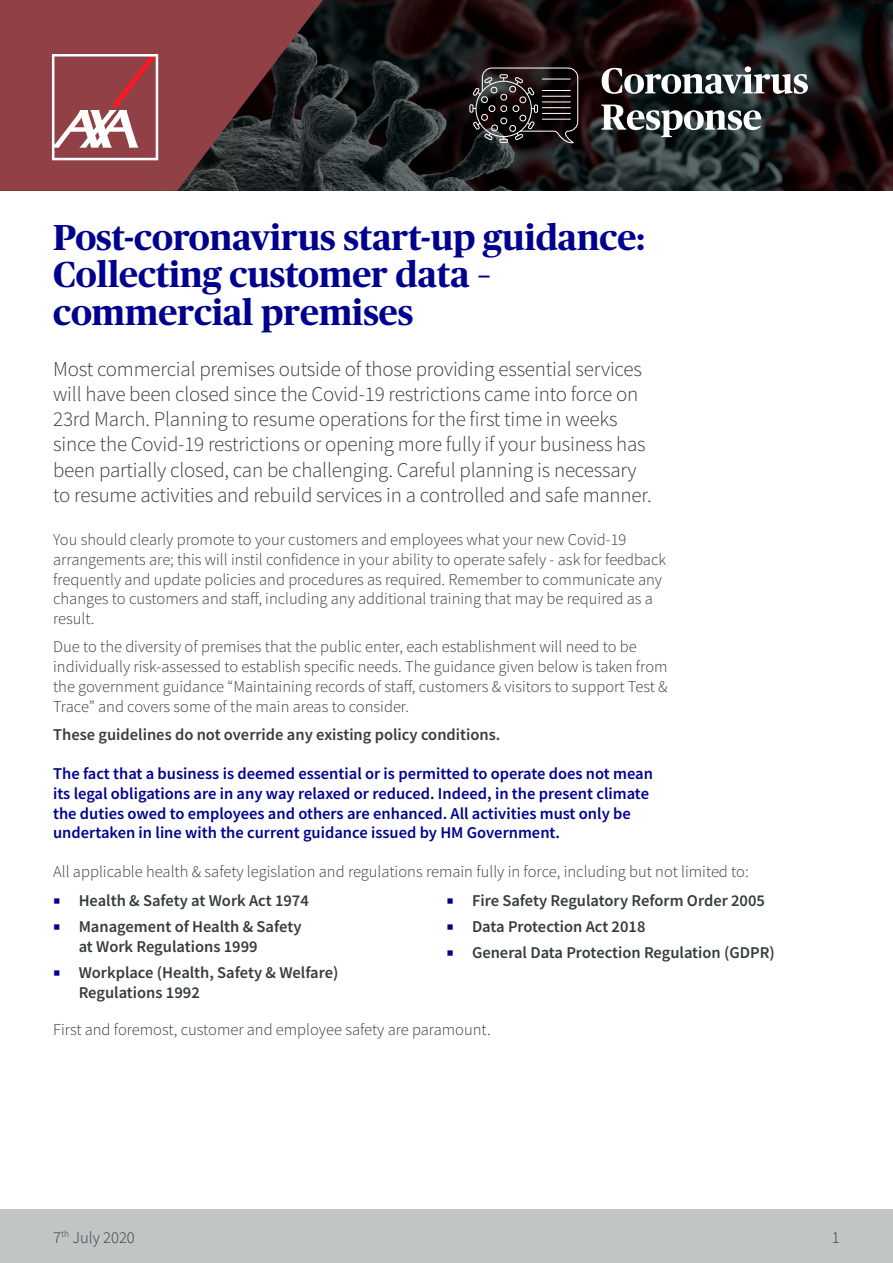
<style>
.page{position:relative;width:893px;height:1263px;background:#fff}
.page>*{position:absolute;margin:0;border:0;box-sizing:border-box;transform-origin:0 0}
.t1{font:700 36px/37.5px "Publico Headline";color:#00008f}
.t2{font:300 21px/25.2px "Source Sans Pro";letter-spacing:-.01em;color:#343c3d}
.t3{font:300 16.5px/19.8px "Source Sans Pro";color:#343c3d}
.t4{font:600 16.5px/19.8px "Source Sans Pro";color:#343c3d}
.t5{font:600 16.5px/19.8px "Source Sans Pro";color:#00008f}
.s1{color:#00008f}
</style>
<div class="page">
<div style="left:0;top:1210px;width:893px;height:53px;background:#c2c5c5"></div>
<img style="left:323px;top:0;width:570px;height:191px">
<svg style="left:0;top:0;width:323px;height:191px;background:#733a3e"></svg>
<svg style="left:52px;top:54px;width:106px;height:106px"></svg>
<svg style="left:602px;top:66px;width:206px;height:28px"></svg>
<svg style="left:601px;top:105px;width:160px;height:32px"></svg>
<svg style="left:469px;top:67px;width:110px;height:77px;background:#332d2e"></svg>
<h1 class="t1" style="left:53px;top:216px;width:593px">Post‑coronavirus start‑up guidance:<br>Collecting customer data – commercial premises</h1>
<p class="t2" style="left:53px;top:356px;width:600px">Most commercial premises outside of those providing essential services will have been closed since the Covid-19 restrictions came into force on 23rd March. Planning to resume operations for the first time in weeks since the Covid-19 restrictions or opening more fully if your business has been partially closed, can be challenging. Careful planning is necessary to resume activities and rebuild services in a controlled and safe manner.</p>
<p class="t3" style="left:53px;top:529px;width:614px">You should clearly promote to your customers and employees what your new Covid-19 arrangements are; this will instil confidence in your ability to operate safely - ask for feedback frequently and update policies and procedures as required. Remember to communicate any changes to customers and staff, including any additional training that may be required as a result.</p>
<p class="t3" style="left:53px;top:637px;width:616px">Due to the diversity of premises that the public enter, each establishment will need to be individually risk-assessed to establish specific needs. The guidance given below is taken from the government guidance “Maintaining records of staff, customers &amp; visitors to support Test &amp; Trace” and covers some of the main areas to consider.</p>
<p class="t4" style="left:53px;top:724px;width:449px">These guidelines do not override any existing policy conditions.</p>
<p class="t5" style="left:53px;top:763px;width:601px">The fact that a business is deemed essential or is permitted to operate does not mean its legal obligations are in any way relaxed or reduced. Indeed, in the present climate the duties owed to employees and others are enhanced. All activities must only be undertaken in line with the current guidance issued by HM Government.</p>
<p class="t3" style="left:53px;top:862px;width:697px">All applicable health &amp; safety legislation and regulations remain fully in force, including but not limited to:</p>
<p class="t4" style="left:53px;top:890px;width:257px"><span class="s1">○</span> Health &amp; Safety at Work Act 1974</p>
<p class="t4" style="left:79px;top:916px;width:224px;text-indent:-26px"><span class="s1">○</span> Management of Health &amp; Safety at Work Regulations 1999</p>
<p class="t4" style="left:79px;top:962px;width:261px;text-indent:-26px"><span class="s1">○</span> Workplace (Health, Safety &amp; Welfare)<br>Regulations 1992</p>
<p class="t4" style="left:446px;top:890px;width:320px"><span class="s1">○</span> Fire Safety Regulatory Reform Order 2005</p>
<p class="t4" style="left:446px;top:916px;width:200px"><span class="s1">○</span> Data Protection Act 2018</p>
<p class="t4" style="left:446px;top:942px;width:330px"><span class="s1">○</span> General Data Protection Regulation (GDPR)</p>
<p class="t3" style="left:53px;top:1020px;width:439px">First and foremost, customer and employee safety are paramount.</p>
<p class="t3" style="left:53px;top:1227px;width:83px">7<sup>th</sup> July 2020</p>
<p class="t3" style="left:832px;top:1227px;width:9px">1</p>
</div>
